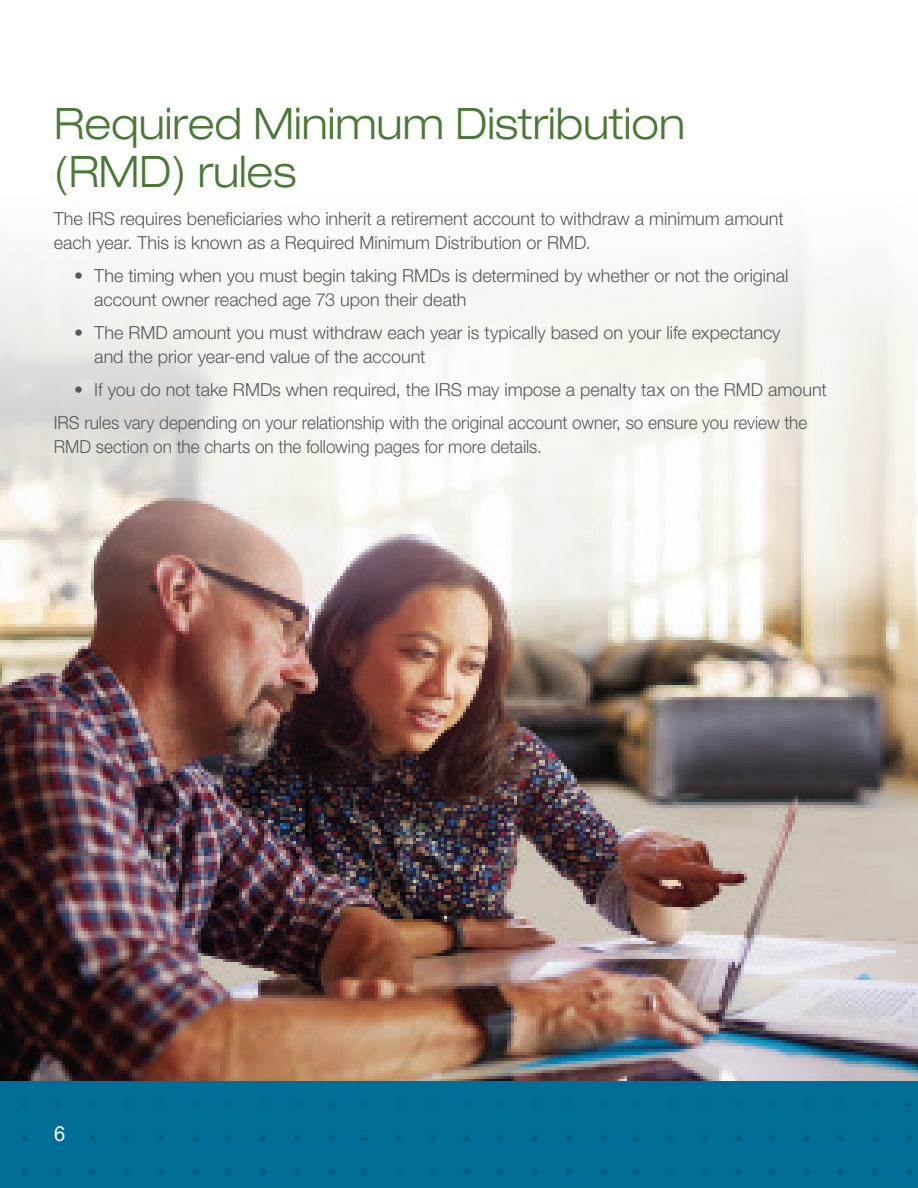
<style>
.page{position:relative;width:918px;height:1188px;background:#fff}
.page>*{position:absolute;margin:0;border:0;box-sizing:border-box;transform-origin:0 0}
.t1{font:300 expanded 43.5px/48px "Helvetica Neue LT Std";color:#4b7837;scale:.95 1}
.t2{font:21px "Helvetica Neue LT Std";color:#fff;scale:.95 1}
.Body_Copy{font:300 18px/24px "Helvetica Neue LT Std";color:#57585a}
.Body_Copy-2{font:300 18px/24px "Helvetica Neue LT Std";color:#57585a;scale:.95 1}
</style>
<div class="page">
<img style="left:0;top:744px;width:918px;height:337px">
<img style="left:917px;top:1080px;width:1px;height:108px">
<div style="left:0;top:1080px;width:912px;height:108px;background:#006e96"></div>
<img style="left:0;top:242px;width:918px;height:502px">
<h1 class="t1" style="left:54px;top:99px;width:666px">Required Minimum Distribution (RMD) rules</h1>
<p class="Body_Copy" style="left:54px;top:206px;width:731px">The IRS requires beneficiaries who inherit a retirement account to withdraw a minimum amount each year. This is known as a Required Minimum Distribution or RMD.</p>
<p class="Body_Copy" style="left:94px;top:263px;width:696px;text-indent:-20px">• The timing when you must begin taking RMDs is determined by whether or not the original account owner reached age 73 upon their death</p>
<p class="Body_Copy" style="left:94px;top:320px;width:688px;text-indent:-20px">• The RMD amount you must withdraw each year is typically based on your life expectancy and the prior year-end value of the account</p>
<p class="Body_Copy" style="left:74px;top:377px;width:754px">• If you do not take RMDs when required, the IRS may impose a penalty tax on the RMD amount</p>
<p class="Body_Copy-2" style="left:54px;top:411px;width:795px">IRS rules vary depending on your relationship with the original account owner, so ensure you review the<br>RMD section on the charts on the following pages for more details.</p>
<p class="t2" style="left:54px;top:1121px;width:13px">6</p>
</div>
